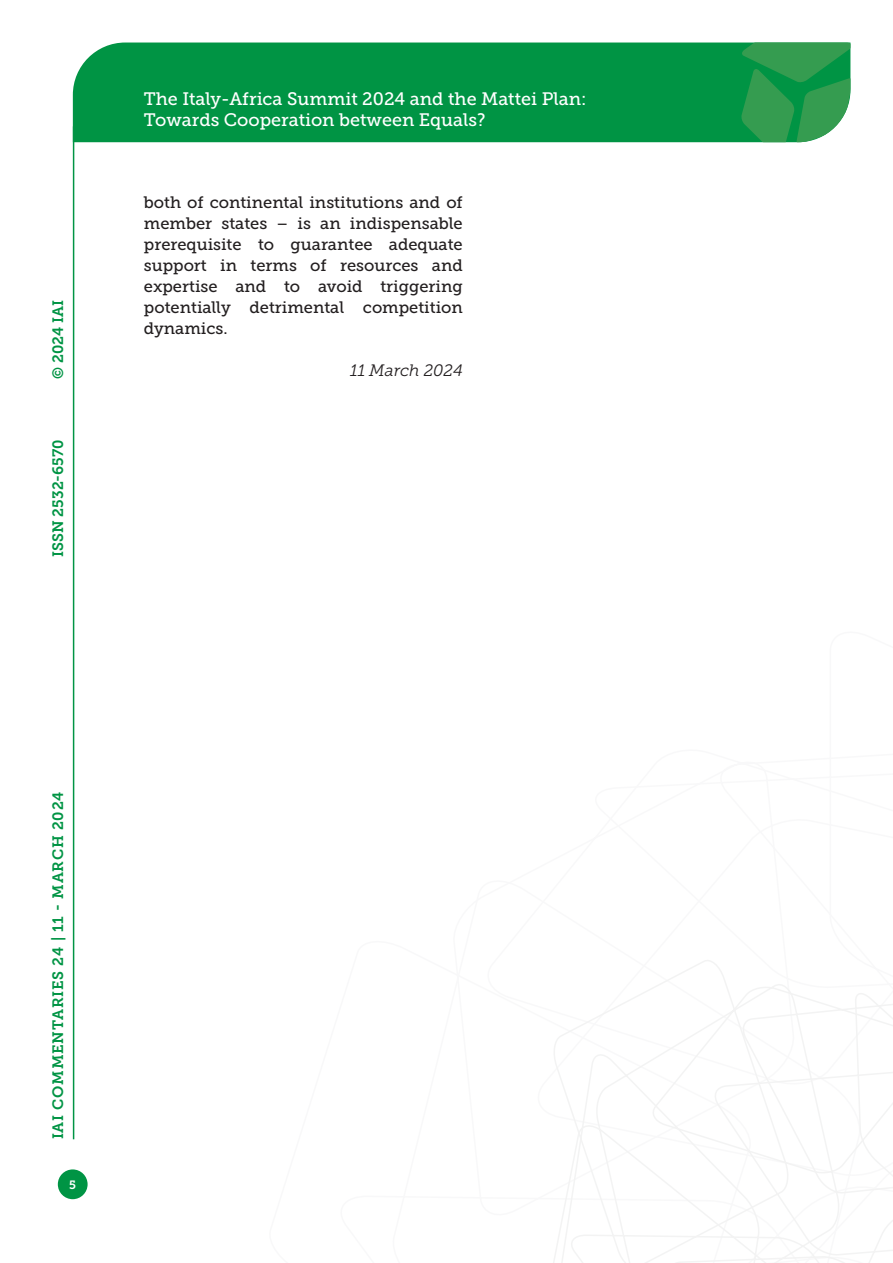
<style>
.page{position:relative;width:893px;height:1263px;background:#fff}
.page>*{position:absolute;margin:0;border:0;box-sizing:border-box;transform-origin:0 0}
.t1{font:18px/21.6px "Museo Slab 500";color:#fff}
.t2{font:16.5px/21px "Museo Slab 500";color:#231f20;text-align:justify}
.Testo{font:italic 16.5px "Museo Slab 300";color:#231f20}
.t3{font:15px "Museo Slab 700";letter-spacing:.05em;color:#009444}
.t4{font:15px "Museo Slab 700";color:#009444}
.t5{font:12px "Museo Slab 700";color:#fff}
</style>
<div class="page">
<svg style="left:553px;top:960px;width:340px;height:303px"></svg>
<div style="left:73px;top:43px;width:668px;height:99px;background:#009444"></div>
<svg style="left:741px;top:43px;width:109px;height:99px;background:#319e55"></svg>
<div style="left:58px;top:1169px;width:30px;height:30px;background:#009444;border-radius:50%"></div>
<hr style="left:73px;top:126px;width:1px;height:1013px;background:#009444">
<p class="t3" style="left:50px;top:379px;width:80px;rotate:-90deg">© 2024 IAI</p>
<p class="t4" style="left:50px;top:557px;width:119px;rotate:-90deg">ISSN 2532-6570</p>
<p class="t1" style="left:144px;top:88px;width:444px">The Italy-Africa Summit 2024 and the Mattei Plan:<br>Towards Cooperation between Equals?</p>
<p class="t2" style="left:144px;top:192px;width:320px">both of continental institutions and of member states – is an indispensable prerequisite to guarantee adequate support in terms of resources and expertise and to avoid triggering potentially detrimental competition dynamics.</p>
<p class="Testo" style="left:350px;top:361px;width:114px">11 March 2024</p>
<p class="t3" style="left:50px;top:1139px;width:349px;rotate:-90deg">IAI COMMENTARIES 24 | 11 - MARCH 2024</p>
<p class="t5" style="left:69px;top:1178px;width:8px">5</p>
</div>
